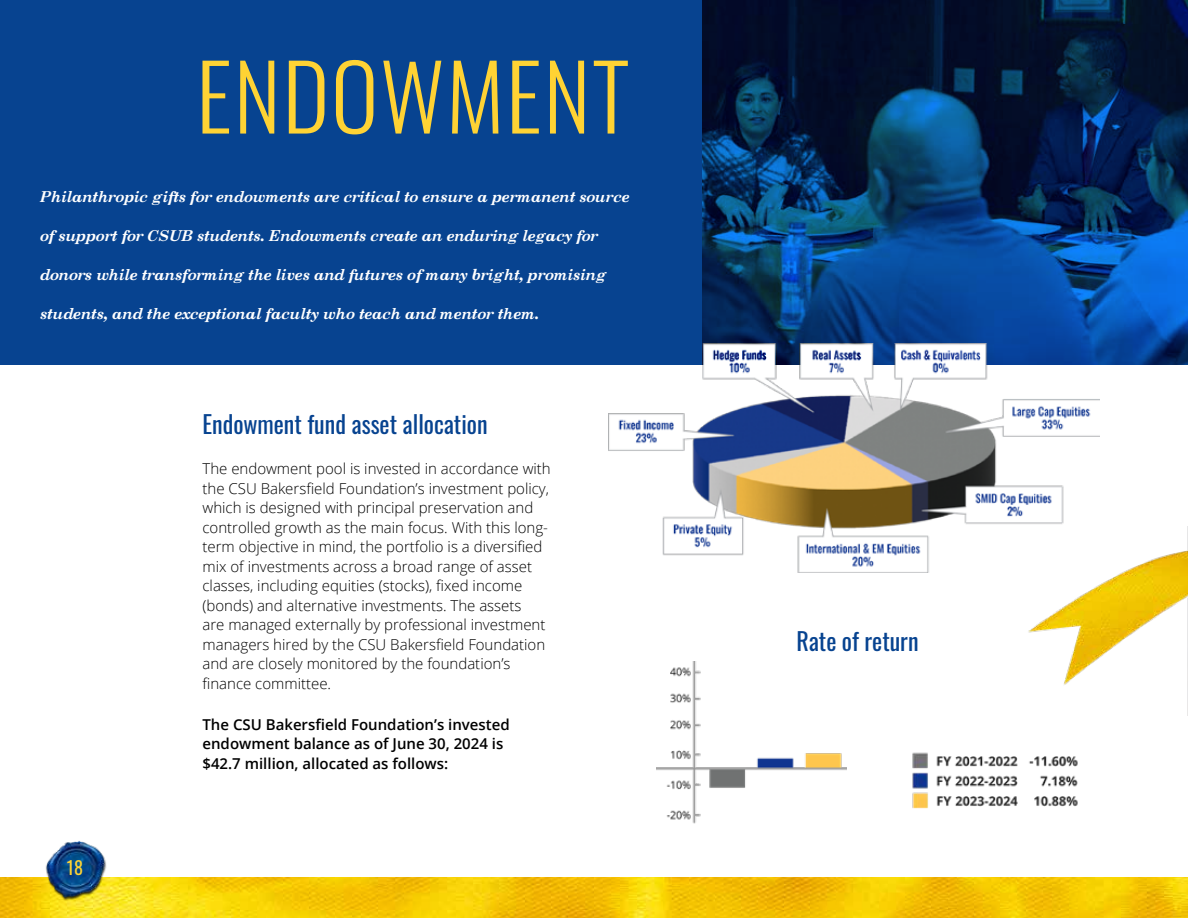
<style>
.page{position:relative;width:1188px;height:918px;background:#fff}
.page>*{position:absolute;margin:0;border:0;box-sizing:border-box;transform-origin:0 0}
.t1{font:24px "Oswald";color:#074390}
.t2{font:18px "Oswald";color:#ffd334}
.t3{font:300 15px/19.5px "Open Sans";color:#000}
.t4{font:italic 700 15px "Academico";letter-spacing:-.005em;color:#fff}
.t5{font:600 15px/19.5px "Open Sans";color:#000}
</style>
<div class="page">
<div style="left:0;top:0;width:1188px;height:364px;background:#074390"></div>
<img style="left:657px;top:662px;width:189px;height:162px">
<img style="left:912px;top:752px;width:166px;height:57px">
<img style="left:608px;top:364px;width:491px;height:209px">
<img style="left:0;top:878px;width:1188px;height:40px">
<img style="left:37px;top:841px;width:76px;height:66px">
<img style="left:702px;top:0;width:486px;height:364px">
<svg style="left:202px;top:60px;width:426px;height:74px"></svg>
<img style="left:999px;top:526px;width:189px;height:190px">
<p class="t4" style="left:40px;top:184px;width:591px">Philanthropic gifts for endowments are critical to ensure a permanent source</p>
<p class="t4" style="left:40px;top:223px;width:559px">of support for CSUB students. Endowments create an enduring legacy for</p>
<p class="t4" style="left:40px;top:262px;width:568px">donors while transforming the lives and futures of many bright, promising</p>
<p class="t4" style="left:40px;top:301px;width:501px">students, and the exceptional faculty who teach and mentor them.</p>
<p class="t2" style="left:67px;top:852px;width:18px">18</p>
<h1 class="t1" style="left:202px;top:403px;width:287px">Endowment fund asset allocation</h1>
<p class="t3" style="left:202px;top:459px;width:350px">The endowment pool is invested in accordance with the CSU Bakersfield Foundation’s investment policy, which is designed with principal preservation and controlled growth as the main focus. With this long&shy;term objective in mind, the portfolio is a diversified mix of investments across a broad range of asset classes, including equities (stocks), fixed income (bonds) and alternative investments. The assets<br>are managed externally by professional investment managers hired by the CSU Bakersfield Foundation and are closely monitored by the foundation’s finance committee.</p>
<p class="t5" style="left:202px;top:714px;width:309px">The CSU Bakersfield Foundation’s invested endowment balance as of June 30, 2024 is $42.7 million, allocated as follows:</p>
<h1 class="t1" style="left:796px;top:620px;width:124px">Rate of return</h1>
</div>
